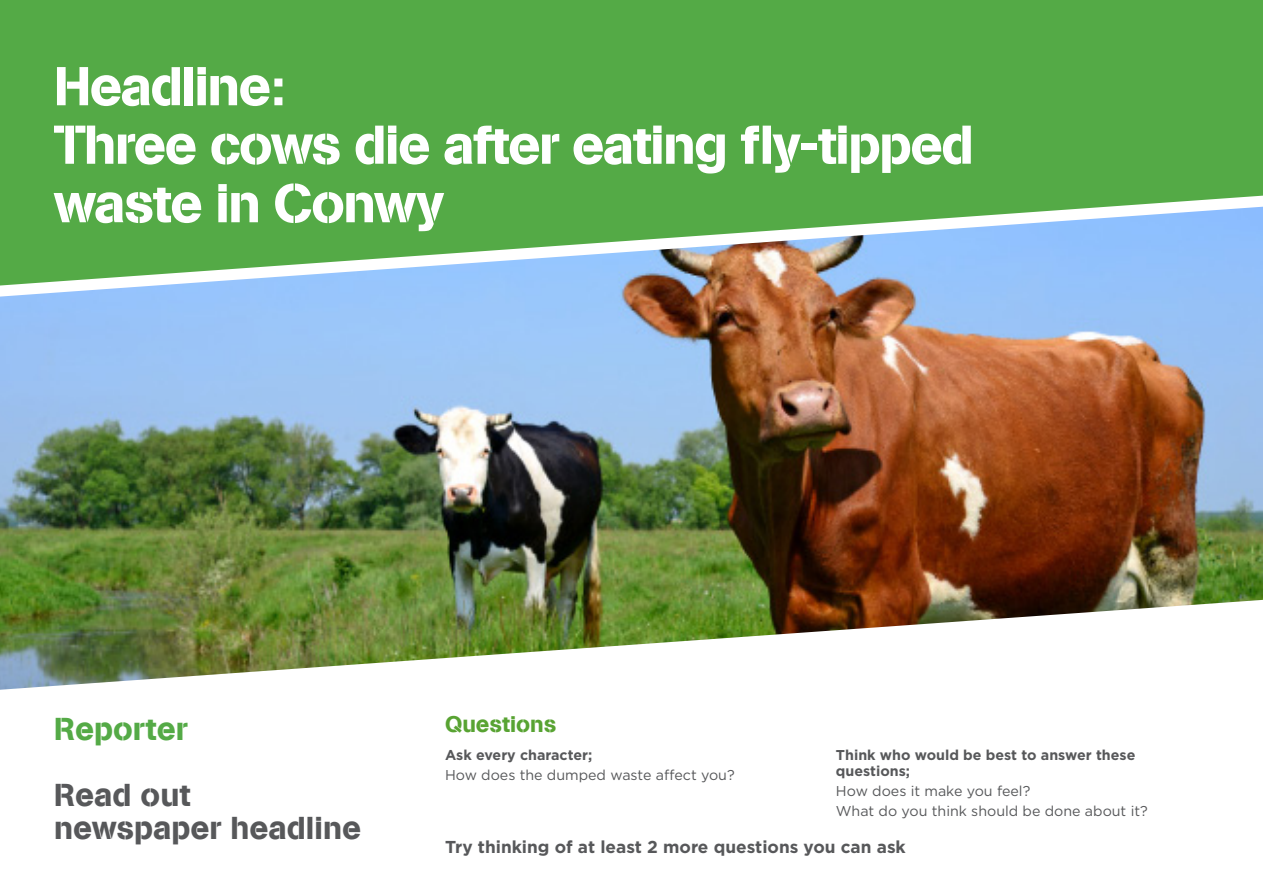
<style>
.page{position:relative;width:1263px;height:893px;background:#fff}
.page>*{position:absolute;margin:0;border:0;box-sizing:border-box;transform-origin:0 0}
.t1{font:54px/58.5px "AG Book Stencil";letter-spacing:-.03em;color:#fff}
.t2{font:31.5px/33px "AG Book Stencil";color:#57585a}
.t3{font:31.5px "AG Book Stencil";color:#54aa46}
.t4{font:22.5px "AG Book Stencil";color:#58a332}
.t5{font:700 17.25px "Gotham";color:#57585a}
.t6{font:14.25px "Gotham";color:#57585a}
.t7{font:700 14.25px/15.8px "Gotham";color:#57585a}
</style>
<div class="page">
<img style="left:0;top:297px;width:1263px;height:303px">
<svg style="left:0;top:285px;width:1263px;height:12px;background:#9db0d1"></svg>
<svg style="left:0;top:0;width:1263px;height:285px;background:#62ae5f"></svg>
<svg style="left:0;top:600px;width:1260px;height:90px"></svg>
<p class="t1" style="left:54px;top:57px;width:921px">Headline:<br>Three cows die after eating fly-tipped waste in Conwy</p>
<p class="t3" style="left:54px;top:710px;width:135px">Reporter</p>
<p class="t2" style="left:54px;top:778px;width:309px">Read out newspaper headline</p>
<p class="t4" style="left:445px;top:710px;width:113px">Questions</p>
<p class="t7" style="left:445px;top:747px;width:149px">Ask every character;</p>
<p class="t6" style="left:445px;top:766px;width:291px">How does the dumped waste affect you?</p>
<p class="t7" style="left:836px;top:747px;width:301px">Think who would be best to answer these questions;</p>
<p class="t6" style="left:836px;top:782px;width:196px">How does it make you feel?</p>
<p class="t6" style="left:836px;top:802px;width:313px">What do you think should be done about it?</p>
<p class="t5" style="left:445px;top:835px;width:462px">Try thinking of at least 2 more questions you can ask</p>
</div>
